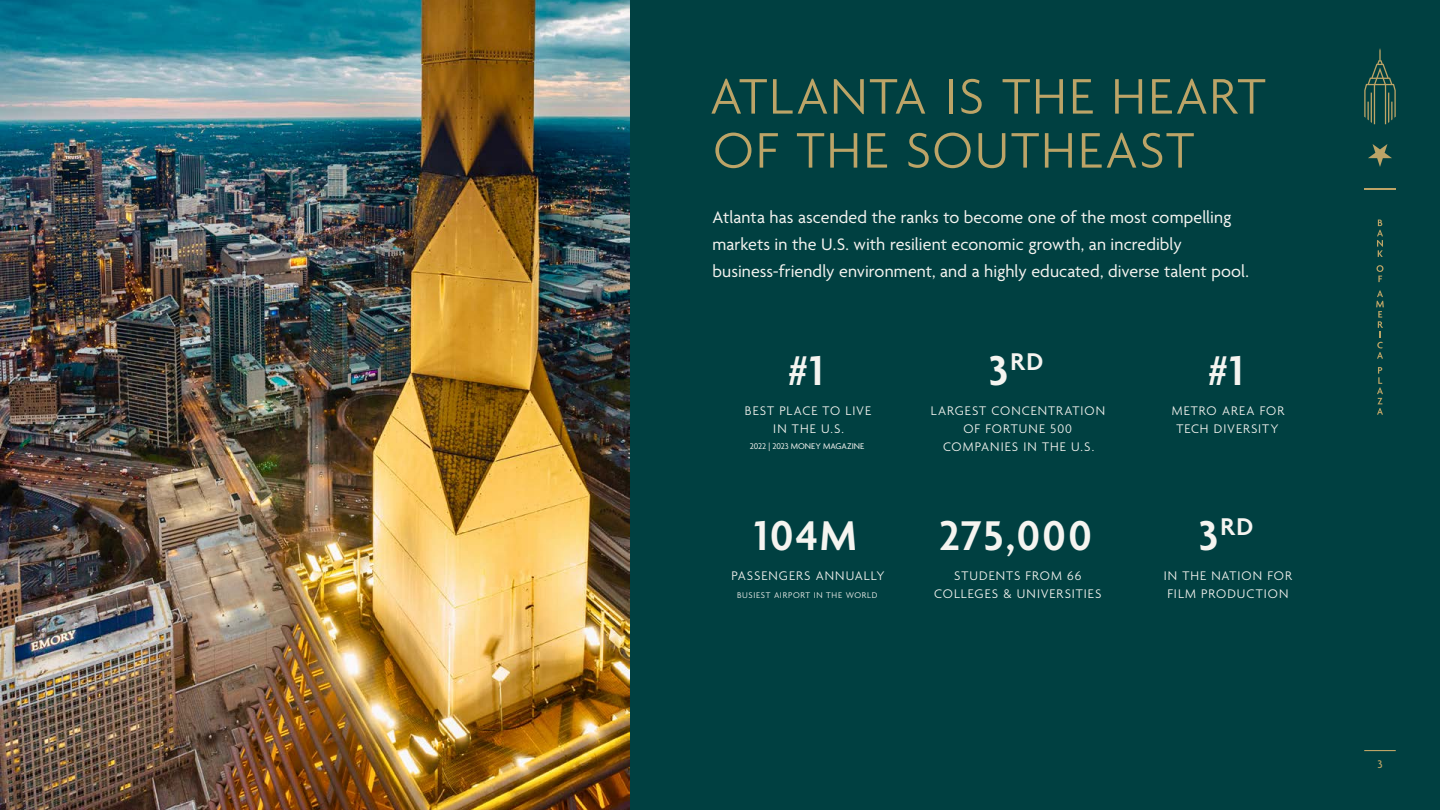
<style>
.page{position:relative;width:1440px;height:810px;background:#fff}
.page>*{position:absolute;margin:0;border:0;box-sizing:border-box;transform-origin:0 0}
.t1{font:300 54px/54px "Agenda";letter-spacing:.035em;color:#bca467}
.t2{font:600 45px "Agenda";letter-spacing:.05em;color:#f5f4f0}
.t3{font:600 26.25px "Agenda";color:#f5f4f0}
.t4{font:18px/27px "Agenda";letter-spacing:.005em;color:#f5f4f0}
.t5{font:300 13.5px/18px "Agenda";letter-spacing:.075em;color:#f5f4f0;text-align:center}
.t6{font:500 12px "Agenda";color:#bca467}
.t7{font:300 9px "Agenda";letter-spacing:.08em;color:#f5f4f0}
.t8{font:9px "Agenda";color:#f5f4f0}
.s1{font-size:45px}
</style>
<div class="page">
<div style="left:630px;top:0;width:810px;height:810px;background:#004041"></div>
<img style="left:0;top:0;width:630px;height:810px">
<svg style="left:1364px;top:48px;width:32px;height:76px"></svg>
<hr style="left:1364px;top:188px;width:32px;height:2px;background:#bca467">
<svg style="left:1377px;top:220px;width:6px;height:37px"></svg>
<svg style="left:1376px;top:265px;width:7px;height:17px"></svg>
<svg style="left:1376px;top:290px;width:8px;height:69px"></svg>
<svg style="left:1377px;top:367px;width:6px;height:48px"></svg>
<svg style="left:1368px;top:144px;width:24px;height:23px"></svg>
<hr style="left:1364px;top:750px;width:32px;height:1px;background:#bca467">
<h1 class="t1" style="left:710px;top:73px;width:557px">ATLANTA IS THE HEART<br>OF THE SOUTHEAST</h1>
<h3 class="t4" style="left:712px;top:205px;width:538px">Atlanta has ascended the ranks to become one of the most compelling markets in the U.S. with resilient economic growth, an incredibly business-friendly environment, and a highly educated, diverse talent pool.</h3>
<h3 class="t3" style="left:988px;top:347px;width:56px"><span class="s1">3</span>RD</h3>
<p class="t5" style="left:931px;top:402px;width:176px">LARGEST CONCENTRATION<br>OF FORTUNE 500<br>COMPANIES IN THE U.S.</p>
<h2 class="t2" style="left:789px;top:346px;width:35px">#1</h2>
<h2 class="t2" style="left:1209px;top:346px;width:35px">#1</h2>
<p class="t5" style="left:745px;top:402px;width:128px">BEST PLACE TO LIVE<br>IN THE U.S.</p>
<p class="t8" style="left:750px;top:441px;width:116px">2022 | 2023 MONEY MAGAZINE</p>
<p class="t5" style="left:1172px;top:402px;width:114px">METRO AREA FOR<br>TECH DIVERSITY</p>
<h2 class="t2" style="left:755px;top:511px;width:104px">104M</h2>
<h2 class="t2" style="left:939px;top:511px;width:154px">275,000</h2>
<h3 class="t3" style="left:1198px;top:512px;width:56px"><span class="s1">3</span>RD</h3>
<p class="t5" style="left:731px;top:567px;width:155px">PASSENGERS ANNUALLY</p>
<p class="t7" style="left:737px;top:590px;width:142px">BUSIEST AIRPORT IN THE WORLD</p>
<p class="t5" style="left:934px;top:567px;width:169px">STUDENTS FROM 66<br>COLLEGES &amp; UNIVERSITIES</p>
<p class="t5" style="left:1164px;top:567px;width:130px;text-align:left">IN THE NATION FOR<br>FILM PRODUCTION</p>
<p class="t6" style="left:1377px;top:757px;width:7px">3</p>
</div>
